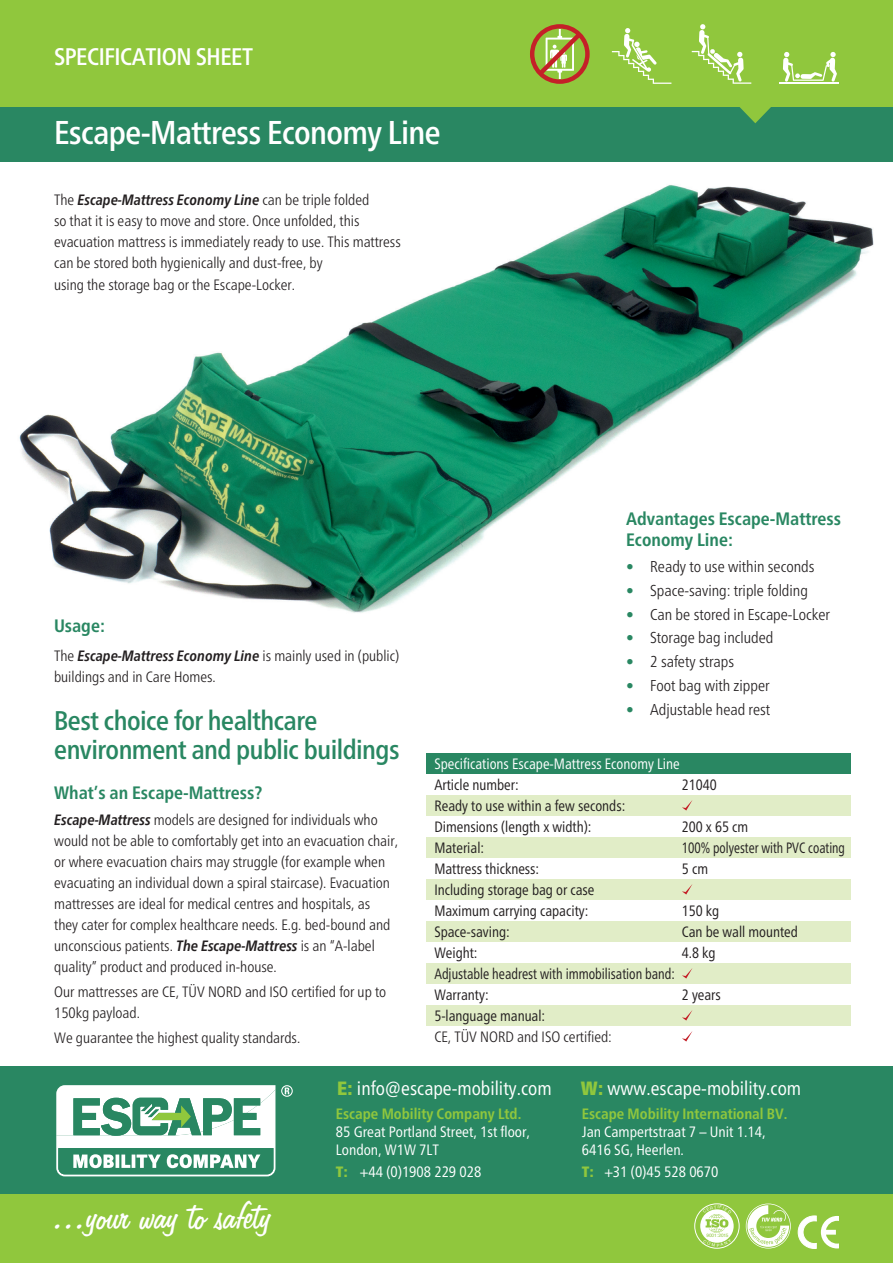
<style>
.page{position:relative;width:893px;height:1263px;background:#fff}
.page>*{position:absolute;margin:0;border:0;box-sizing:border-box;transform-origin:0 0}
.t1{font:44.85px "Freehand 575 BT Regular B";color:#fff}
.t2{font:500 condensed 33px "Frutiger Neue LT";letter-spacing:-.02em;color:#fff}
.t3{font:500 condensed 27px/28.5px "Frutiger Neue LT";letter-spacing:-.02em;color:#298762}
.t4{font:500 condensed 24px "Frutiger Neue LT";letter-spacing:-.02em;color:#fff}
.t5{font:condensed 19.2px "Frutiger Neue LT";color:#fff}
.t6{font:700 condensed 18px/21.6px "Frutiger Neue LT";color:#298762}
.t7{font:300 condensed 15.75px "Frutiger Neue LT";color:#231f20}
.t8{font:300 condensed 15px/21px "Frutiger Neue LT";color:#231f20}
.t9{font:condensed 15px/21px "Frutiger Neue LT";color:#231f20;scale:.96 1}
.t10{font:condensed 15px/18px "Frutiger Neue LT";color:#fff}
.t11{font:700 condensed 15px "Frutiger Neue LT";color:#90c73d}
.t12{font:condensed 15px/21px "Frutiger Neue LT";color:#231f20;scale:.9 1}
.t13{font:condensed 15px "Frutiger Neue LT";color:#fff;scale:.96 1}
.t14{font:condensed 15px "Frutiger Neue LT";color:#231f20;scale:.87 1}
.t15{font:4.8px "Helvetica";color:#90c73d}
.s1{font-weight:700;font-style:italic}
.s2{color:#298762}
.s3{font-weight:900;color:#90c73d}
</style>
<div class="page">
<img style="left:19px;top:185px;width:855px;height:428px">
<div style="left:0;top:105px;width:893px;height:57px;background:#298762"></div>
<div style="left:0;top:0;width:893px;height:106px;background:#90c73d"></div>
<svg style="left:738px;top:106px;width:34px;height:17px"></svg>
<svg style="left:530px;top:24px;width:60px;height:60px"></svg>
<svg style="left:612px;top:28px;width:59px;height:56px"></svg>
<svg style="left:692px;top:24px;width:59px;height:60px"></svg>
<svg style="left:783px;top:52px;width:54px;height:30px"></svg>
<hr style="left:779px;top:83px;width:60px;height:1px;background:#fff">
<div style="left:427px;top:753px;width:424px;height:20px;background:#298762"></div>
<div style="left:427px;top:795px;width:424px;height:21px;background:#e1edc7"></div>
<div style="left:427px;top:837px;width:424px;height:21px;background:#e1edc7"></div>
<div style="left:427px;top:879px;width:424px;height:21px;background:#e1edc7"></div>
<div style="left:427px;top:921px;width:424px;height:21px;background:#e1edc7"></div>
<div style="left:427px;top:963px;width:424px;height:21px;background:#e1edc7"></div>
<div style="left:427px;top:1005px;width:424px;height:21px;background:#e1edc7"></div>
<svg style="left:682px;top:800px;width:10px;height:10px"></svg>
<svg style="left:682px;top:884px;width:10px;height:10px"></svg>
<svg style="left:682px;top:968px;width:10px;height:10px"></svg>
<svg style="left:682px;top:1010px;width:10px;height:10px"></svg>
<svg style="left:682px;top:1031px;width:10px;height:10px"></svg>
<div style="left:0;top:1066px;width:893px;height:197px;background:#298762"></div>
<div style="left:0;top:1195px;width:893px;height:68px;background:#90c73d"></div>
<svg style="left:281px;top:1085px;width:12px;height:12px"></svg>
<svg style="left:56px;top:1085px;width:219px;height:91px"></svg>
<svg style="left:746px;top:1203px;width:45px;height:45px"></svg>
<div style="left:700px;top:1209px;width:34px;height:34px;background:#fff;border-radius:50%"></div>
<div style="left:694px;top:1203px;width:45px;height:45px;border:1px solid #fff;border-radius:50%"></div>
<svg style="left:798px;top:1216px;width:41px;height:32px"></svg>
<svg style="left:703px;top:1205px;width:29px;height:28px"></svg>
<svg style="left:703px;top:1239px;width:29px;height:7px"></svg>
<h3 class="t4" style="left:54px;top:43px;width:201px">SPECIFICATION SHEET</h3>
<h2 class="t2" style="left:54px;top:113px;width:388px">Escape-Mattress Economy Line</h2>
<p class="t8" style="left:54px;top:190px;width:348px">The <span class="s1">Escape-Mattress Economy Line</span> can be triple folded<br>so that it is easy to move and store. Once unfolded, this evacuation mattress is immediately ready to use. This mattress can be stored both hygienically and dust-free, by<br>using the storage bag or the Escape-Locker.</p>
<p class="t6" style="left:54px;top:615px;width:53px">Usage:</p>
<p class="t8" style="left:54px;top:645px;width:347px">The <span class="s1">Escape-Mattress Economy Line</span> is mainly used in (public) buildings and in Care Homes.</p>
<h3 class="t3" style="left:54px;top:706px;width:347px">Best choice for healthcare environment and public buildings</h3>
<p class="t6" style="left:54px;top:782px;width:210px">What’s an Escape-Mattress?</p>
<p class="t8" style="left:54px;top:809px;width:345px"><span class="s1">Escape-Mattress</span> models are designed for individuals who would not be able to comfortably get into an evacuation chair, or where evacuation chairs may struggle (for example when evacuating an individual down a spiral staircase). Evacuation mattresses are ideal for medical centres and hospitals, as<br>they cater for complex healthcare needs. E.g. bed-bound and unconscious patients. <span class="s1">The Escape-Mattress</span> is an “A-label quality” product and produced in-house.</p>
<p class="t8" style="left:54px;top:981px;width:333px">Our mattresses are CE, TÜV NORD and ISO certified for up to<br>150kg payload.</p>
<p class="t8" style="left:54px;top:1027px;width:248px">We guarantee the highest quality standards.</p>
<p class="t6" style="left:626px;top:508px;width:216px">Advantages Escape-Mattress<br>Economy Line:</p>
<p class="t7" style="left:626px;top:557px;width:190px"><span class="s2">•</span> Ready to use within seconds</p>
<p class="t7" style="left:626px;top:581px;width:183px"><span class="s2">•</span> Space-saving: triple folding</p>
<p class="t7" style="left:626px;top:605px;width:205px"><span class="s2">•</span> Can be stored in Escape-Locker</p>
<p class="t7" style="left:626px;top:629px;width:149px"><span class="s2">•</span> Storage bag included</p>
<p class="t7" style="left:626px;top:653px;width:109px"><span class="s2">•</span> 2 safety straps</p>
<p class="t7" style="left:626px;top:677px;width:145px"><span class="s2">•</span> Foot bag with zipper</p>
<p class="t7" style="left:626px;top:701px;width:146px"><span class="s2">•</span> Adjustable head rest</p>
<p class="t13" style="left:434px;top:754px;width:257px">Specifications Escape-Mattress Economy Line</p>
<p class="t9" style="left:434px;top:774px;width:89px">Article number:</p>
<p class="t9" style="left:682px;top:774px;width:38px">21040</p>
<p class="t9" style="left:434px;top:795px;width:200px">Ready to use within a few seconds:<br>Dimensions (length x width):</p>
<p class="t9" style="left:682px;top:816px;width:71px">200 x 65 cm</p>
<p class="t9" style="left:434px;top:837px;width:53px">Material:</p>
<p class="t14" style="left:682px;top:838px;width:189px">100% polyester with PVC coating</p>
<p class="t9" style="left:434px;top:858px;width:111px">Mattress thickness:</p>
<p class="t9" style="left:682px;top:858px;width:29px">5 cm</p>
<p class="t9" style="left:434px;top:879px;width:168px">Including storage bag or case<br>Maximum carrying capacity:</p>
<p class="t9" style="left:682px;top:900px;width:41px">150 kg</p>
<p class="t9" style="left:434px;top:921px;width:80px">Space-saving:</p>
<p class="t9" style="left:682px;top:921px;width:122px">Can be wall mounted</p>
<p class="t9" style="left:434px;top:942px;width:47px">Weight:</p>
<p class="t9" style="left:682px;top:942px;width:37px">4.8 kg</p>
<p class="t12" style="left:434px;top:963px;width:269px">Adjustable headrest with immobilisation band:<br>Warranty:</p>
<p class="t9" style="left:682px;top:984px;width:42px">2 years</p>
<p class="t9" style="left:434px;top:1005px;width:117px">5-language manual:</p>
<p class="t8" style="left:434px;top:1026px;width:179px">CE, TÜV NORD and ISO certified:</p>
<p class="t5" style="left:337px;top:1077px;width:216px"><span class="s3">E:</span> info@escape-mobility.com</p>
<p class="t5" style="left:581px;top:1077px;width:222px"><span class="s3">W:</span> www.escape-mobility.com</p>
<h1 class="t1" style="left:54px;top:1191px;width:219px">...your way to safety</h1>
<p class="t11" style="left:336px;top:1105px;width:187px">Escape Mobility Company Ltd.</p>
<p class="t10" style="left:336px;top:1122px;width:196px">85 Great Portland Street, 1st floor,<br>London, W1W 7LT</p>
<p class="t10" style="left:336px;top:1163px;width:147px"><span class="s3">T:</span> +44 (0)1908 229 028</p>
<p class="t11" style="left:582px;top:1105px;width:207px">Escape Mobility International BV.</p>
<p class="t10" style="left:582px;top:1123px;width:185px">Jan Campertstraat 7 – Unit 1.14,<br>6416 SG, Heerlen.</p>
<p class="t10" style="left:582px;top:1163px;width:138px"><span class="s3">T:</span> +31 (0)45 528 0670</p>
<p class="t15" style="left:706px;top:1232px;width:24px">9001:2015</p>
</div>
